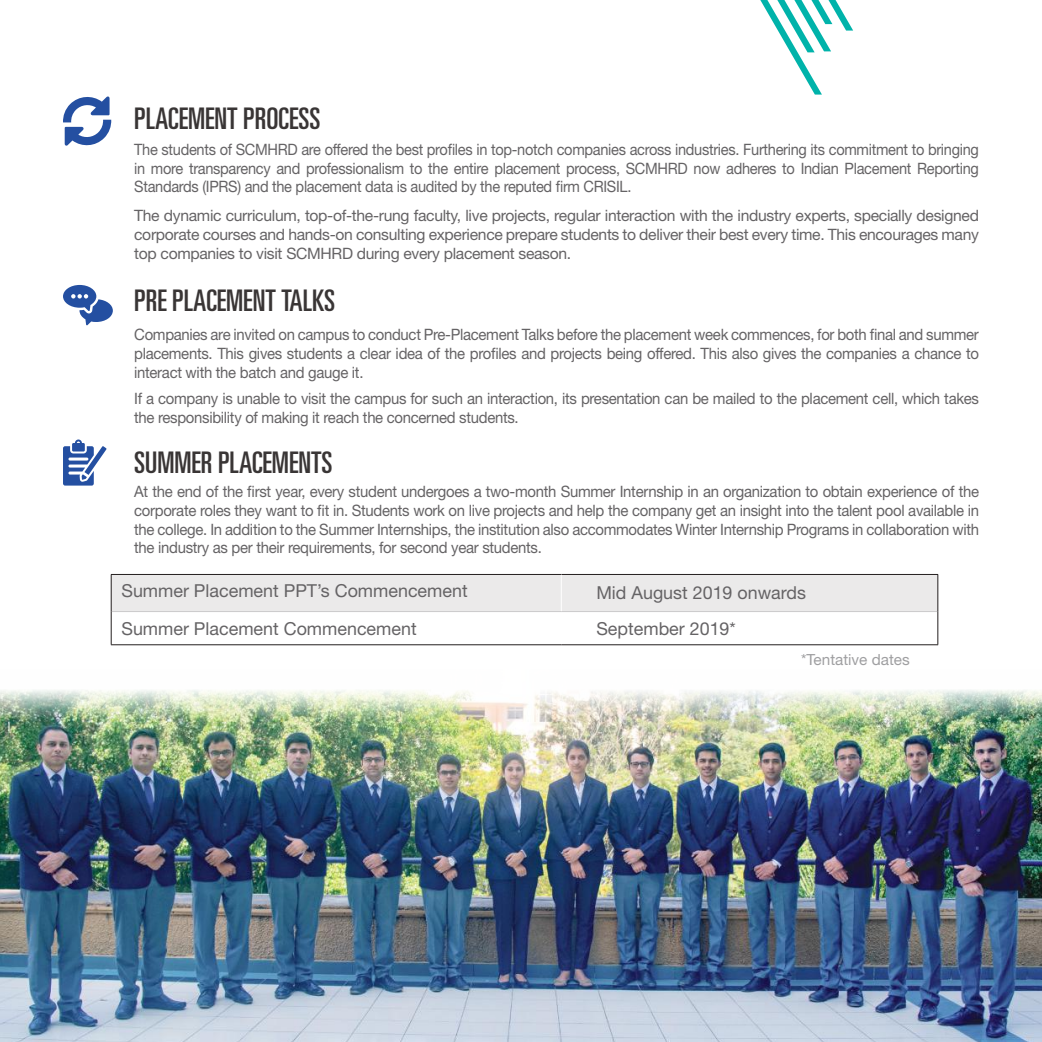
<style>
.page{position:relative;width:1042px;height:1042px;background:#fff}
.page>*{position:absolute;margin:0;border:0;box-sizing:border-box;transform-origin:0 0}
.t1{font:ultra-condensed 29.75px "Univers LT Std";color:#393535}
.t2{font:17.85px "Helvetica Neue LT Std";color:#656365}
.t3{font:15.75px/18.9px "Helvetica Neue LT Std";letter-spacing:-.02em;color:#656365;text-align:justify;scale:.95 1}
.t4{font:15.75px/18.9px "Helvetica Neue LT Std";letter-spacing:-.02em;color:#656365;text-align:justify;scale:.93 1}
.t5{font:15.75px/18.9px "Helvetica Neue LT Std";letter-spacing:-.02em;color:#656365;text-align:justify}
.t6{font:15.4px "Helvetica Neue LT Std";color:#9f9fa1}
</style>
<div class="page">
<img style="left:0;top:690px;width:1042px;height:352px">
<svg style="left:63px;top:96px;width:48px;height:50px"></svg>
<svg style="left:63px;top:285px;width:50px;height:40px"></svg>
<svg style="left:63px;top:439px;width:43px;height:46px"></svg>
<div style="left:112px;top:575px;width:825px;height:36px;background:#ebeaea"></div>
<hr style="left:111px;top:574px;width:450px;height:1px;background:#241f1f">
<hr style="left:561px;top:574px;width:377px;height:1px;background:#241f1f">
<hr style="left:561px;top:575px;width:1px;height:36px;background:#fff">
<hr style="left:111px;top:611px;width:450px;height:1px;background:#cbcacb">
<hr style="left:561px;top:611px;width:376px;height:1px;background:#cbcacb">
<hr style="left:111px;top:575px;width:1px;height:36px;background:#241f1f">
<hr style="left:937px;top:575px;width:1px;height:36px;background:#241f1f">
<hr style="left:111px;top:611px;width:1px;height:33px;background:#241f1f">
<hr style="left:937px;top:611px;width:1px;height:33px;background:#241f1f">
<hr style="left:111px;top:644px;width:450px;height:1px;background:#241f1f">
<hr style="left:561px;top:644px;width:377px;height:1px;background:#241f1f">
<svg style="left:760px;top:0;width:93px;height:95px"></svg>
<h1 class="t1" style="left:134px;top:101px;width:188px">PLACEMENT PROCESS</h1>
<p class="t4" style="left:134px;top:139px;width:910px">The students of SCMHRD are offered the best profiles in top-notch companies across industries. Furthering its commitment to bringing in more transparency and professionalism to the entire placement process, SCMHRD now adheres to Indian Placement Reporting Standards (IPRS) and the placement data is audited by the reputed firm CRISIL.</p>
<p class="t5" style="left:134px;top:206px;width:846px">The dynamic curriculum, top-of-the-rung faculty, live projects, regular interaction with the industry experts, specially designed corporate courses and hands-on consulting experience prepare students to deliver their best every time. This encourages many top companies to visit SCMHRD during every placement season.</p>
<h1 class="t1" style="left:134px;top:284px;width:202px">PRE PLACEMENT TALKS</h1>
<p class="t3" style="left:134px;top:325px;width:891px">Companies are invited on campus to conduct Pre-Placement Talks before the placement week commences, for both final and summer placements. This gives students a clear idea of the profiles and projects being offered. This also gives the companies a chance to interact with the batch and gauge it.</p>
<p class="t3" style="left:134px;top:389px;width:891px">If a company is unable to visit the campus for such an interaction, its presentation can be mailed to the placement cell, which takes the responsibility of making it reach the concerned students.</p>
<h1 class="t1" style="left:134px;top:445px;width:200px">SUMMER PLACEMENTS</h1>
<p class="t3" style="left:134px;top:482px;width:891px">At the end of the first year, every student undergoes a two-month Summer Internship in an organization to obtain experience of the corporate roles they want to fit in. Students work on live projects and help the company get an insight into the talent pool available in the college. In addition to the Summer Internships, the institution also accommodates Winter Internship Programs in collaboration with the industry as per their requirements, for second year students.</p>
<p class="t2" style="left:121px;top:580px;width:348px">Summer Placement PPT’s Commencement</p>
<p class="t2" style="left:596px;top:582px;width:211px">Mid August 2019 onwards</p>
<p class="t2" style="left:121px;top:617px;width:297px">Summer Placement Commencement</p>
<p class="t2" style="left:596px;top:617px;width:141px">September 2019*</p>
<p class="t6" style="left:801px;top:650px;width:110px">*Tentative dates</p>
</div>
